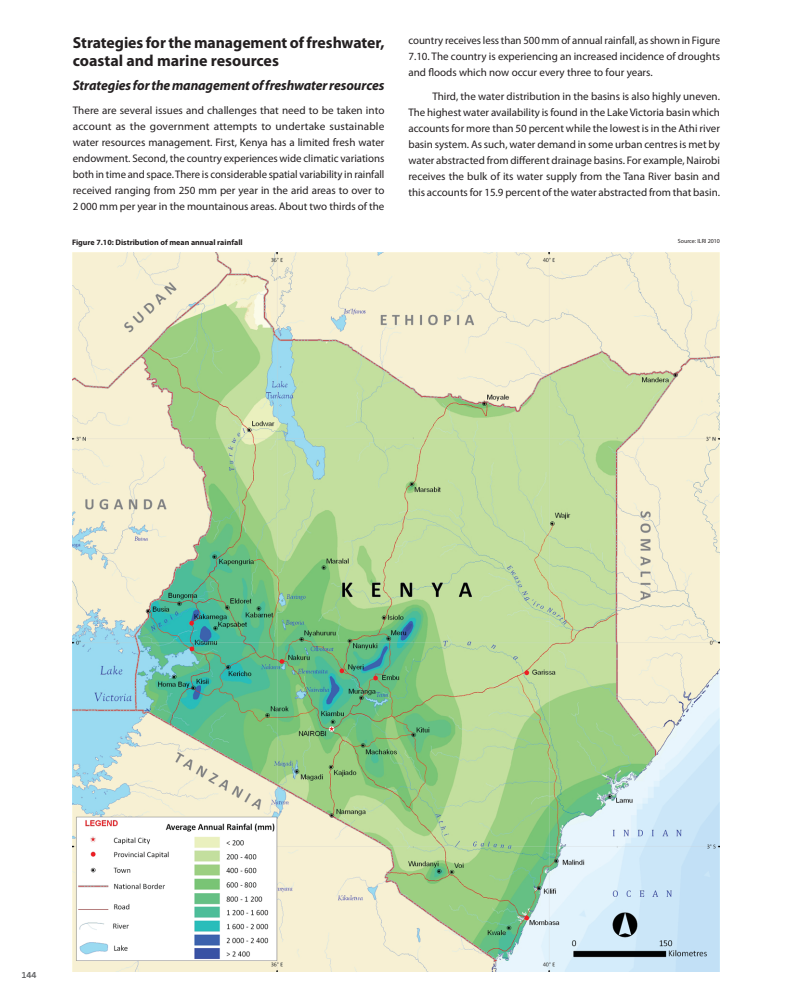
<style>
.page{position:relative;width:792px;height:1008px;background:#fff}
.page>*{position:absolute;margin:0;border:0;box-sizing:border-box;transform-origin:0 0}
.t1{font:700 16px/18px "Myriad Pro";letter-spacing:-.005em;color:#231f20}
.t2{font:italic 700 14px "Myriad Pro";letter-spacing:-.005em;color:#231f20}
.t3{font:11px/16px "Myriad Pro";color:#231f20;text-align:justify}
.t4{font:700 8px "Myriad Pro";color:#231f20}
.t5{font:700 8px "News Gothic";color:#636466}
.t6{font:6px "Myriad Pro";color:#231f20}
</style>
<div class="page">
<img style="left:72px;top:252px;width:648px;height:720px">
<h1 class="t1" style="left:73px;top:35px;width:313px">Strategies for the management of freshwater, coastal and marine resources</h1>
<p class="t2" style="left:73px;top:80px;width:313px">Strategies for the management of freshwater resources</p>
<p class="t3" style="left:73px;top:104px;width:313px">There are several issues and challenges that need to be taken into account as the government attempts to undertake sustainable water resources management. First, Kenya has a limited fresh water endowment. Second, the country experiences wide climatic variations both in time and space. There is considerable spatial variability in rainfall received ranging from 250 mm per year in the arid areas to over to 2 000 mm per year in the mountainous areas. About two thirds of the</p>
<p class="t3" style="left:408px;top:34px;width:313px">country receives less than 500 mm of annual rainfall, as shown in Figure 7.10. The country is experiencing an increased incidence of droughts and floods which now occur every three to four years.</p>
<p class="t3" style="left:408px;top:90px;width:313px;text-indent:24px">Third, the water distribution in the basins is also highly uneven.<br>The highest water availability is found in the Lake Victoria basin which accounts for more than 50 percent while the lowest is in the Athi river basin system. As such, water demand in some urban centres is met by water abstracted from different drainage basins. For example, Nairobi receives the bulk of its water supply from the Tana River basin and this accounts for 15.9 percent of the water abstracted from that basin.</p>
<p class="t4" style="left:72px;top:239px;width:172px">Figure 7.10: Distribution of mean annual rainfall</p>
<p class="t6" style="left:678px;top:239px;width:44px">Source: ILRI 2010</p>
<p class="t5" style="left:21px;top:970px;width:16px">144</p>
</div>
